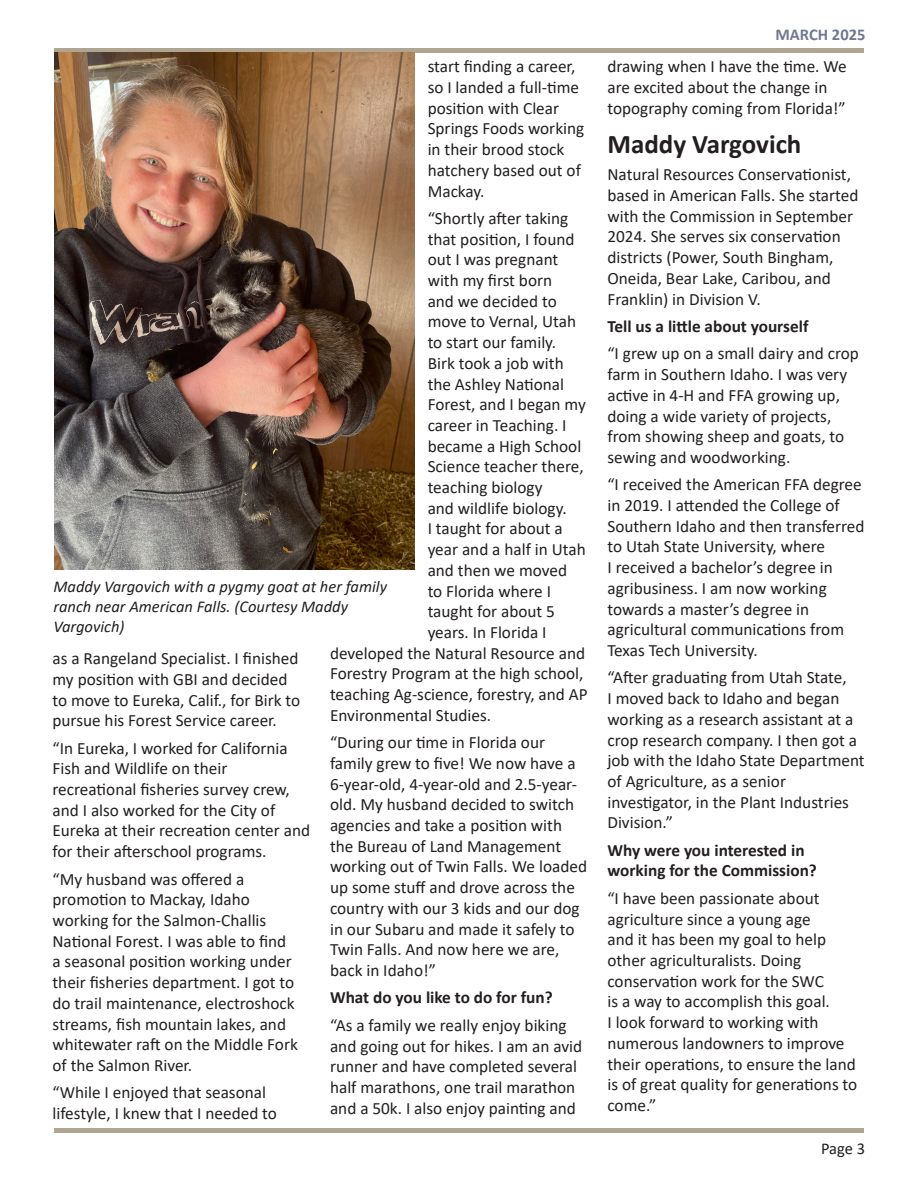
<style>
.page{position:relative;width:918px;height:1188px;background:#fff}
.page>*{position:absolute;margin:0;border:0;box-sizing:border-box;transform-origin:0 0}
.t1{font:700 27px "Calibri";color:#231f20}
.t2{font:17.25px/20.7px "Calibri";color:#231f20}
.t3{font:700 17.25px/20.7px "Calibri";color:#231f20}
.t4{font:italic 16.5px/19.8px "Calibri";color:#231f20}
.Bullets_1{font:700 16.5px "Calibri";color:#707991}
.Bullets_1-2{font:16.5px "Calibri";color:#231f20}
</style>
<div class="page">
<div style="left:54px;top:48px;width:810px;height:5px;background:#b0a590"></div>
<div style="left:54px;top:1128px;width:810px;height:5px;background:#b0a590"></div>
<img style="left:54px;top:53px;width:360px;height:517px">
<p class="t2" style="left:428px;top:56px;width:158px">start finding a career, so I landed a full-time position with Clear<br>Springs Foods working in their brood stock hatchery based out of<br>Mackay.</p>
<p class="t2" style="left:428px;top:207px;width:142px">“Shortly after taking</p>
<p class="t2" style="left:428px;top:228px;width:148px">that position, I found</p>
<p class="t2" style="left:428px;top:249px;width:132px">out I was pregnant</p>
<p class="t2" style="left:428px;top:270px;width:126px">with my first born</p>
<p class="t2" style="left:428px;top:290px;width:131px">and we decided to</p>
<p class="t2" style="left:428px;top:311px;width:150px">move to Vernal, Utah</p>
<p class="t2" style="left:428px;top:332px;width:130px">to start our family.</p>
<p class="t2" style="left:428px;top:352px;width:138px">Birk took a job with</p>
<p class="t2" style="left:428px;top:373px;width:138px">the Ashley National</p>
<p class="t2" style="left:428px;top:394px;width:160px">Forest, and I began my</p>
<p class="t2" style="left:428px;top:414px;width:141px">career in Teaching. I</p>
<p class="t2" style="left:428px;top:435px;width:155px">became a High School</p>
<p class="t2" style="left:428px;top:456px;width:158px">Science teacher there,</p>
<p class="t2" style="left:428px;top:477px;width:116px">teaching biology</p>
<p class="t2" style="left:428px;top:497px;width:141px">and wildlife biology.</p>
<p class="t2" style="left:428px;top:518px;width:137px">I taught for about a</p>
<p class="t2" style="left:428px;top:539px;width:160px">year and a half in Utah</p>
<p class="t2" style="left:428px;top:559px;width:141px">and then we moved</p>
<p class="t2" style="left:428px;top:580px;width:125px">to Florida where I</p>
<p class="t2" style="left:428px;top:601px;width:129px">taught for about 5</p>
<p class="t2" style="left:428px;top:621px;width:120px">years. In Florida I</p>
<p class="t2" style="left:330px;top:642px;width:257px">developed the Natural Resource and</p>
<p class="t2" style="left:330px;top:663px;width:255px">Forestry Program at the high school,</p>
<p class="t2" style="left:330px;top:684px;width:259px">teaching Ag-science, forestry, and AP</p>
<p class="t2" style="left:330px;top:704px;width:163px">Environmental Studies.</p>
<p class="t2" style="left:330px;top:732px;width:259px">“During our time in Florida our family grew to five! We now have a<br>6-year-old, 4-year-old and 2.5-year&shy;old. My husband decided to switch agencies and take a position with the Bureau of Land Management working out of Twin Falls. We loaded up some stuff and drove across the country with our 3 kids and our dog in our Subaru and made it safely to<br>Twin Falls. And now here we are, back in Idaho!”</p>
<p class="t3" style="left:330px;top:987px;width:224px">What do you like to do for fun?</p>
<p class="t2" style="left:330px;top:1014px;width:254px">“As a family we really enjoy biking and going out for hikes. I am an avid runner and have completed several half marathons, one trail marathon and a 50k. I also enjoy painting and</p>
<p class="t4" style="left:53px;top:576px;width:335px">Maddy Vargovich with a pygmy goat at her family ranch near American Falls. (Courtesy Maddy<br>Vargovich)</p>
<p class="t2" style="left:52px;top:648px;width:249px">as a Rangeland Specialist. I finished my position with GBI and decided to move to Eureka, Calif., for Birk to pursue his Forest Service career.</p>
<p class="t2" style="left:52px;top:737px;width:259px">“In Eureka, I worked for California Fish and Wildlife on their recreational fisheries survey crew, and I also worked for the City of Eureka at their recreation center and for their afterschool programs.</p>
<p class="t2" style="left:52px;top:868px;width:247px">“My husband was offered a promotion to Mackay, Idaho working for the Salmon-Challis<br>National Forest. I was able to find a seasonal position working under their fisheries department. I got to do trail maintenance, electroshock streams, fish mountain lakes, and whitewater raft on the Middle Fork of the Salmon River.</p>
<p class="t2" style="left:52px;top:1082px;width:226px">“While I enjoyed that seasonal lifestyle, I knew that I needed to</p>
<p class="Bullets_1" style="left:776px;top:23px;width:91px">MARCH 2025</p>
<p class="t2" style="left:607px;top:56px;width:241px">drawing when I have the time. We are excited about the change in topography coming from Florida!”</p>
<p class="t1" style="left:607px;top:125px;width:196px">Maddy Vargovich</p>
<p class="t2" style="left:607px;top:164px;width:252px">Natural Resources Conservationist, based in American Falls. She started with the Commission in September 2024. She serves six conservation districts (Power, South Bingham, Oneida, Bear Lake, Caribou, and Franklin) in Division V.</p>
<p class="t3" style="left:607px;top:316px;width:203px">Tell us a little about yourself</p>
<p class="t2" style="left:607px;top:343px;width:253px">“I grew up on a small dairy and crop farm in Southern Idaho. I was very active in 4-H and FFA growing up, doing a wide variety of projects, from showing sheep and goats, to sewing and woodworking.</p>
<p class="t2" style="left:607px;top:474px;width:259px">“I received the American FFA degree in 2019. I attended the College of<br>Southern Idaho and then transferred to Utah State University, where<br>I received a bachelor’s degree in agribusiness. I am now working towards a master’s degree in agricultural communications from<br>Texas Tech University.</p>
<p class="t2" style="left:607px;top:667px;width:259px">“After graduating from Utah State,<br>I moved back to Idaho and began working as a research assistant at a crop research company. I then got a job with the Idaho State Department of Agriculture, as a senior investigator, in the Plant Industries<br>Division.”</p>
<p class="t3" style="left:607px;top:839px;width:211px">Why were you interested in working for the Commission?</p>
<p class="t2" style="left:607px;top:887px;width:251px">“I have been passionate about agriculture since a young age<br>and it has been my goal to help other agriculturalists. Doing conservation work for the SWC<br>is a way to accomplish this goal.<br>I look forward to working with numerous landowners to improve their operations, to ensure the land is of great quality for generations to come.”</p>
<p class="Bullets_1-2" style="left:821px;top:1137px;width:46px">Page 3</p>
</div>
